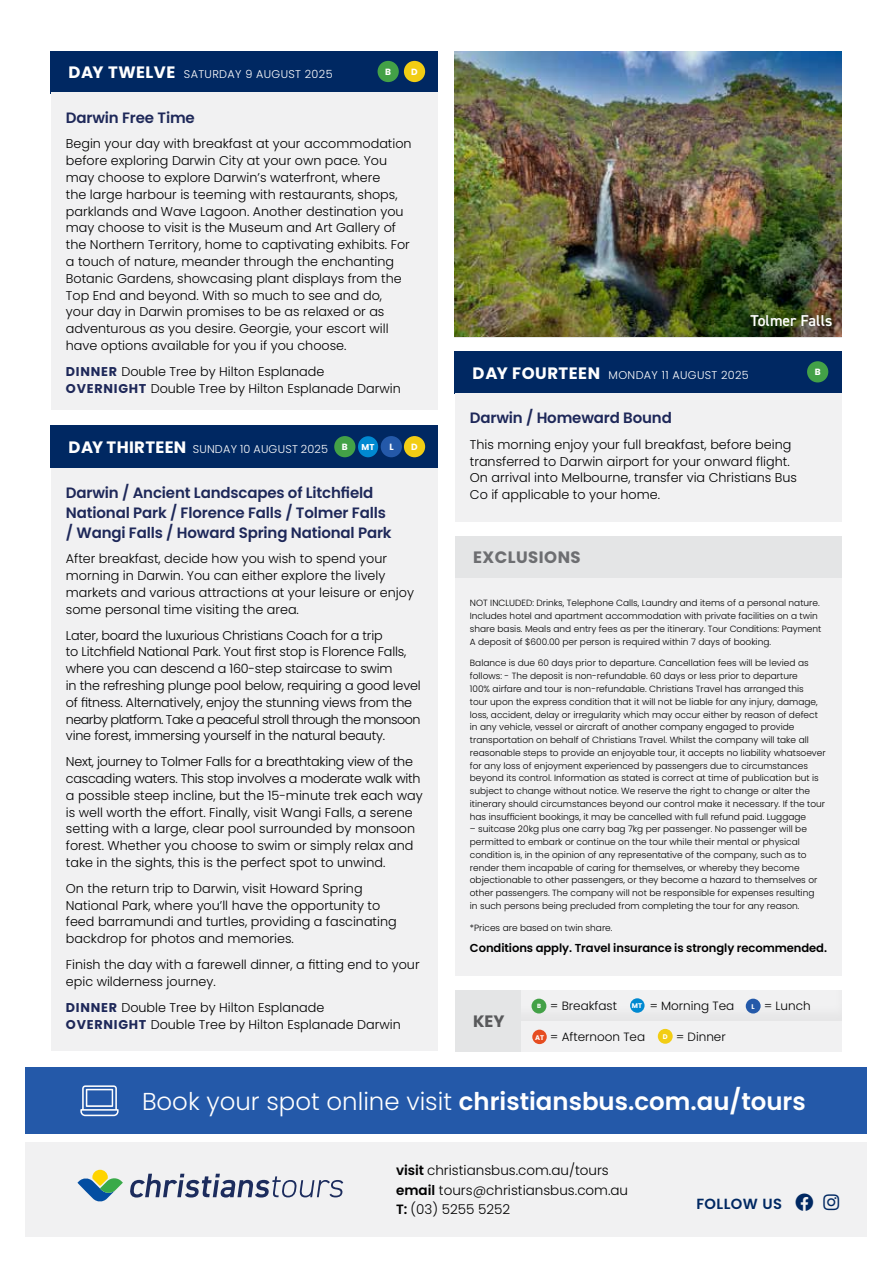
<style>
.page{position:relative;width:893px;height:1263px;background:#fff}
.page>*{position:absolute;margin:0;border:0;box-sizing:border-box;transform-origin:0 0}
.t1{font:600 24.45px "Poppins";color:#fff}
.t2{font:700 16.5px "Poppins";letter-spacing:.03em;color:#6d6e71}
.t3{font:700 16.5px "Poppins";color:#58595b}
.t4{font:600 15.75px "DIN2014";color:#fff}
.t5{font:600 15px/20.2px "Poppins";letter-spacing:-.01em;color:#1e2859}
.t6{font:600 14.7px "Poppins";letter-spacing:.03em;color:#002862}
.t7{font:300 13.5px/19.5px "Poppins";color:#000}
.t8{font:300 12.75px/16.8px "Poppins";color:#000}
.t9{font:300 12px "Poppins";color:#000}
.t10{font:600 11.55px "Poppins";letter-spacing:-.005em;color:#000}
.t11{font:300 11.25px "Poppins";letter-spacing:.03em;color:#fff}
.t12{font:300 9px/12.8px "Poppins";color:#000}
.t13{font:700 9px "Poppins";color:#fff}
.t14{font:700 8.55px "Poppins";color:#fff}
.t15{font:700 6.75px "Poppins";color:#fff}
.t16{font:700 6px "Poppins";color:#fff}
.s1{font-weight:700;font-size:16.5px}
.s2{font-weight:700;color:#1e2859}
.s3{font-weight:300}
.s4{font-weight:600}
</style>
<div class="page">
<div style="left:26px;top:1067px;width:841px;height:67px;background:#2459a9"></div>
<svg style="left:80px;top:1085px;width:39px;height:31px"></svg>
<div style="left:455px;top:1021px;width:387px;height:31px;background:#f1f1f2"></div>
<div style="left:26px;top:1142px;width:841px;height:95px;background:#f1f1f2"></div>
<svg style="left:130px;top:1174px;width:213px;height:23px"></svg>
<svg style="left:77px;top:1170px;width:46px;height:32px"></svg>
<div style="left:455px;top:575px;width:387px;height:401px;background:#f1f1f2"></div>
<div style="left:50px;top:51px;width:388px;height:42px;background:#002862"></div>
<div style="left:50px;top:426px;width:388px;height:42px;background:#002862"></div>
<div style="left:455px;top:351px;width:387px;height:42px;background:#002862"></div>
<div style="left:51px;top:92px;width:387px;height:318px;background:#f1f1f2"></div>
<div style="left:455px;top:393px;width:387px;height:129px;background:#f1f1f2"></div>
<div style="left:51px;top:468px;width:387px;height:582px;background:#f1f1f2"></div>
<div style="left:807px;top:361px;width:21px;height:21px;background:#43a147;border-radius:50%"></div>
<div style="left:455px;top:536px;width:387px;height:42px;background:#e4e5e6"></div>
<div style="left:454px;top:989px;width:389px;height:40px;background:#f1f1f2"></div>
<div style="left:455px;top:990px;width:65px;height:62px;background:#e4e5e6"></div>
<div style="left:531px;top:999px;width:15px;height:14px;background:#43a147;border-radius:50%"></div>
<div style="left:658px;top:1029px;width:15px;height:15px;background:#f2cd14;border-radius:50%"></div>
<div style="left:746px;top:999px;width:15px;height:14px;background:#2459a9;border-radius:50%"></div>
<div style="left:630px;top:998px;width:15px;height:15px;background:#0089d1;border-radius:50%"></div>
<div style="left:532px;top:1030px;width:15px;height:14px;background:#e64d21;border-radius:50%"></div>
<div style="left:404px;top:61px;width:21px;height:21px;background:#f2cd14;border-radius:50%"></div>
<div style="left:378px;top:61px;width:21px;height:21px;background:#43a147;border-radius:50%"></div>
<div style="left:404px;top:436px;width:21px;height:21px;background:#f2cd14;border-radius:50%"></div>
<div style="left:334px;top:436px;width:21px;height:21px;background:#43a147;border-radius:50%"></div>
<div style="left:381px;top:436px;width:21px;height:21px;background:#2459a9;border-radius:50%"></div>
<img style="left:455px;top:51px;width:387px;height:286px">
<div style="left:358px;top:436px;width:20px;height:21px;background:#0089d1;border-radius:50%"></div>
<p class="t11" style="left:68px;top:68px;width:266px"><span class="s1">DAY TWELVE</span> SATURDAY 9 AUGUST 2025</p>
<p class="t13" style="left:385px;top:67px;width:7px">B</p>
<p class="t13" style="left:411px;top:67px;width:8px">D</p>
<p class="t5" style="left:66px;top:108px;width:130px">Darwin Free Time</p>
<p class="t8" style="left:66px;top:136px;width:347px">Begin your day with breakfast at your accommodation before exploring Darwin City at your own pace. You may choose to explore Darwin’s waterfront, where<br>the large harbour is teeming with restaurants, shops, parklands and Wave Lagoon. Another destination you may choose to visit is the Museum and Art Gallery of the Northern Territory, home to captivating exhibits. For a touch of nature, meander through the enchanting Botanic Gardens, showcasing plant displays from the Top End and beyond. With so much to see and do, your day in Darwin promises to be as relaxed or as adventurous as you desire. Georgie, your escort will have options available for you if you choose.</p>
<p class="t8" style="left:66px;top:363px;width:336px"><span class="s2">DINNER</span> Double Tree by Hilton Esplanade<br><span class="s2">OVERNIGHT</span> Double Tree by Hilton Esplanade Darwin</p>
<p class="t4" style="left:750px;top:310px;width:84px">Tolmer Falls</p>
<p class="t11" style="left:473px;top:368px;width:278px"><span class="s1">DAY FOURTEEN</span> MONDAY 11 AUGUST 2025</p>
<p class="t13" style="left:815px;top:367px;width:7px">B</p>
<p class="t5" style="left:470px;top:408px;width:204px">Darwin / Homeward Bound</p>
<p class="t8" style="left:470px;top:436px;width:329px">This morning enjoy your full breakfast, before being transferred to Darwin airport for your onward flight.<br>On arrival into Melbourne, transfer via Christians Bus</p>
<p class="t11" style="left:68px;top:443px;width:261px"><span class="s1">DAY THIRTEEN</span> SUNDAY 10 AUGUST 2025</p>
<p class="t13" style="left:342px;top:442px;width:7px">B</p>
<p class="t13" style="left:390px;top:442px;width:6px">L</p>
<p class="t13" style="left:411px;top:442px;width:8px">D</p>
<p class="t14" style="left:362px;top:442px;width:14px">MT</p>
<p class="t5" style="left:66px;top:483px;width:309px">Darwin / Ancient Landscapes of Litchfield</p>
<p class="t8" style="left:470px;top:486px;width:192px">Co if applicable to your home.</p>
<p class="t5" style="left:66px;top:502px;width:327px">National Park / Florence Falls / Tolmer Falls / Wangi Falls / Howard Spring National Park</p>
<p class="t8" style="left:66px;top:550px;width:350px">After breakfast, decide how you wish to spend your morning in Darwin. You can either explore the lively markets and various attractions at your leisure or enjoy some personal time visiting the area.</p>
<p class="t8" style="left:66px;top:627px;width:356px">Later, board the luxurious Christians Coach for a trip<br>to Litchfield National Park. Yout first stop is Florence Falls, where you can descend a 160-step staircase to swim<br>in the refreshing plunge pool below, requiring a good level of fitness. Alternatively, enjoy the stunning views from the nearby platform. Take a peaceful stroll through the monsoon vine forest, immersing yourself in the natural beauty.</p>
<p class="t8" style="left:66px;top:753px;width:358px">Next, journey to Tolmer Falls for a breathtaking view of the cascading waters. This stop involves a moderate walk with a possible steep incline, but the 15-minute trek each way is well worth the effort. Finally, visit Wangi Falls, a serene setting with a large, clear pool surrounded by monsoon forest. Whether you choose to swim or simply relax and take in the sights, this is the perfect spot to unwind.</p>
<p class="t8" style="left:66px;top:880px;width:332px">On the return trip to Darwin, visit Howard Spring National Park, where you’ll have the opportunity to feed barramundi and turtles, providing a fascinating backdrop for photos and memories.</p>
<p class="t8" style="left:66px;top:956px;width:355px">Finish the day with a farewell dinner, a fitting end to your epic wilderness journey.</p>
<p class="t8" style="left:66px;top:998px;width:336px;line-height:17.7px"><span class="s2">DINNER</span> Double Tree by Hilton Esplanade<br><span class="s2">OVERNIGHT</span> Double Tree by Hilton Esplanade Darwin</p>
<p class="t2" style="left:473px;top:548px;width:109px">EXCLUSIONS</p>
<p class="t12" style="left:470px;top:597px;width:353px">NOT INCLUDED: Drinks, Telephone Calls, Laundry and items of a personal nature.<br>Includes hotel and apartment accommodation with private facilities on a twin share basis. Meals and entry fees as per the itinerary. Tour Conditions: Payment A deposit of $600.00 per person is required within 7 days of booking.</p>
<p class="t12" style="left:470px;top:657px;width:357px">Balance is due 60 days prior to departure. Cancellation fees will be levied as follows: - The deposit is non-refundable. 60 days or less prior to departure<br>100% airfare and tour is non-refundable. Christians Travel has arranged this<br>tour upon the express condition that it will not be liable for any injury, damage, loss, accident, delay or irregularity which may occur either by reason of defect in any vehicle, vessel or aircraft of another company engaged to provide transportation on behalf of Christians Travel. Whilst the company will take all reasonable steps to provide an enjoyable tour, it accepts no liability whatsoever for any loss of enjoyment experienced by passengers due to circumstances beyond its control. Information as stated is correct at time of publication but is subject to change without notice. We reserve the right to change or alter the itinerary should circumstances beyond our control make it necessary. If the tour has insufficient bookings, it may be cancelled with full refund paid. Luggage</p>
<p class="t12" style="left:470px;top:823px;width:349px">– suitcase 20kg plus one carry bag 7kg per passenger. No passenger will be permitted to embark or continue on the tour while their mental or physical condition is, in the opinion of any representative of the company, such as to render them incapable of caring for themselves, or whereby they become objectionable to other passengers, or they become a hazard to themselves or other passengers. The company will not be responsible for expenses resulting in such persons being precluded from completing the tour for any reason.</p>
<p class="t12" style="left:470px;top:921px;width:144px">*Prices are based on twin share.</p>
<p class="t10" style="left:470px;top:941px;width:359px">Conditions apply. Travel insurance is strongly recommended.</p>
<p class="t9" style="left:550px;top:999px;width:68px">= Breakfast</p>
<p class="t9" style="left:650px;top:999px;width:86px">= Morning Tea</p>
<p class="t9" style="left:764px;top:999px;width:48px">= Lunch</p>
<p class="t9" style="left:550px;top:1030px;width:96px">= Afternoon Tea</p>
<p class="t9" style="left:676px;top:1030px;width:51px">= Dinner</p>
<p class="t16" style="left:537px;top:1002px;width:5px">B</p>
<p class="t15" style="left:632px;top:1002px;width:12px">MT</p>
<p class="t15" style="left:752px;top:1003px;width:5px">L</p>
<p class="t3" style="left:473px;top:1012px;width:33px">KEY</p>
<p class="t15" style="left:663px;top:1033px;width:6px">D</p>
<p class="t15" style="left:535px;top:1033px;width:10px">AT</p>
<h1 class="t1" style="left:142px;top:1087px;width:665px"><span class="s3">Book your spot online visit</span> christiansbus.com.au/tours</h1>
<p class="t7" style="left:396px;top:1160px;width:234px"><span class="s4">visit</span> christiansbus.com.au/tours <span class="s4">email</span> tours@christiansbus.com.au<br><span class="s4">T:</span> (03) 5255 5252</p>
<p class="t6" style="left:696px;top:1195px;width:87px">FOLLOW US</p>
</div>
